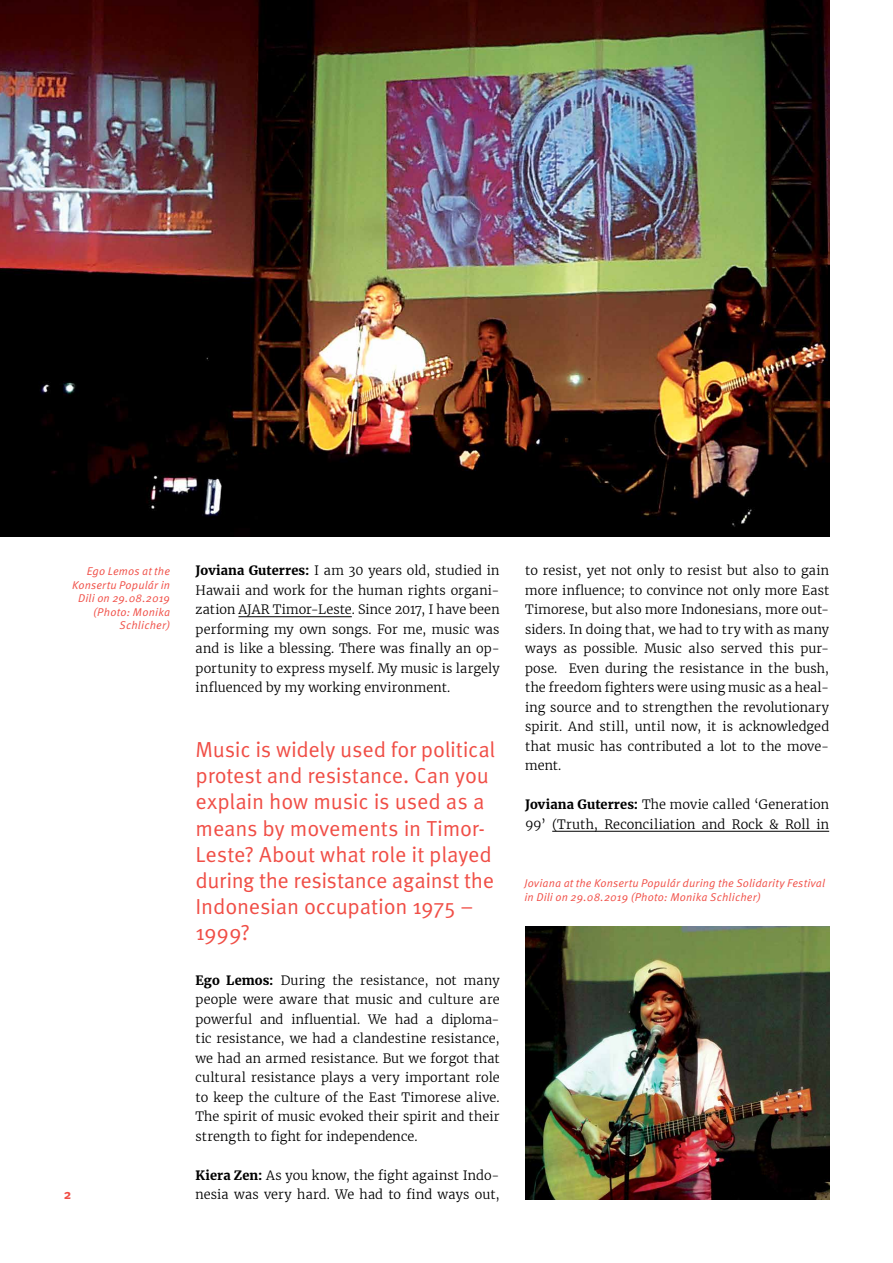
<style>
.page{position:relative;width:893px;height:1263px;background:#fff}
.page>*{position:absolute;margin:0;border:0;box-sizing:border-box;transform-origin:0 0}
.t1{font:21.75px/26.1px "Meta OT";letter-spacing:-.01em;color:#f04e46}
.t2{font:700 13.5px "Meta OT";color:#f04e46}
.t3{font:300 12.75px/19.5px "Merriweather";letter-spacing:.005em;color:#000}
.t4{font:italic 11.25px/13.5px "Meta OT";letter-spacing:.015em;color:#f04e46;text-align:right}
.s1{font-weight:700}
</style>
<div class="page">
<hr style="left:238px;top:616px;width:114px;height:1px;background:#000">
<hr style="left:552px;top:831px;width:277px;height:1px;background:#000">
<img style="left:0;top:0;width:829px;height:536px">
<img style="left:525px;top:926px;width:304px;height:273px">
<p class="t4" style="left:72px;top:565px;width:99px">Ego Lemos at the<br>Konsertu Populár in<br>Dili on 29.08.2019 (Photo: Monika<br>Schlicher)</p>
<p class="t2" style="left:64px;top:1185px;width:9px">2</p>
<p class="t3" style="left:196px;top:559px;width:306px;text-align:justify"><span class="s1">Joviana Guterres:</span> I am 30 years old, studied in Hawaii and work for the human rights organi&shy;zation AJAR Timor-Leste. Since 2017, I have been performing my own songs. For me, music was and is like a blessing. There was finally an op&shy;portunity to express myself. My music is largely influenced by my working environment.</p>
<h1 class="t1" style="left:196px;top:737px;width:301px">Music is widely used for political protest and resistance. Can you explain how music is used as a means by movements in Timor-<br>Leste? About what role it played during the resistance against the<br>Indonesian occupation 1975 –<br>1999?</h1>
<p class="t3" style="left:196px;top:969px;width:306px"><span class="s1">Ego Lemos:</span> During the resistance, not many people were aware that music and culture are powerful and influential. We had a diploma&shy;tic resistance, we had a clandestine resistance, we had an armed resistance. But we forgot that cultural resistance plays a very important role to keep the culture of the East Timorese alive.<br>The spirit of music evoked their spirit and their strength to fight for independence.</p>
<p class="t3" style="left:196px;top:1164px;width:306px"><span class="s1">Kiera Zen:</span> As you know, the fight against Indo&shy;nesia was very hard. We had to find ways out,</p>
<p class="t3" style="left:525px;top:559px;width:306px;text-align:justify">to resist, yet not only to resist but also to gain more influence; to convince not only more East Timorese, but also more Indonesians, more out&shy;siders. In doing that, we had to try with as many ways as possible. Music also served this pur&shy;pose. Even during the resistance in the bush, the freedom fighters were using music as a heal&shy;ing source and to strengthen the revolutionary spirit. And still, until now, it is acknowledged that music has contributed a lot to the move&shy;ment.</p>
<p class="t3" style="left:525px;top:793px;width:306px"><span class="s1">Joviana Guterres:</span> The movie called ‘Generation<br>99’ (Truth, Reconciliation and Rock &amp; Roll in</p>
<p class="t4" style="left:524px;top:877px;width:302px;text-align:left">Joviana at the Konsertu Populár during the Solidarity Festival in Dili on 29.08.2019 (Photo: Monika Schlicher)</p>
</div>
